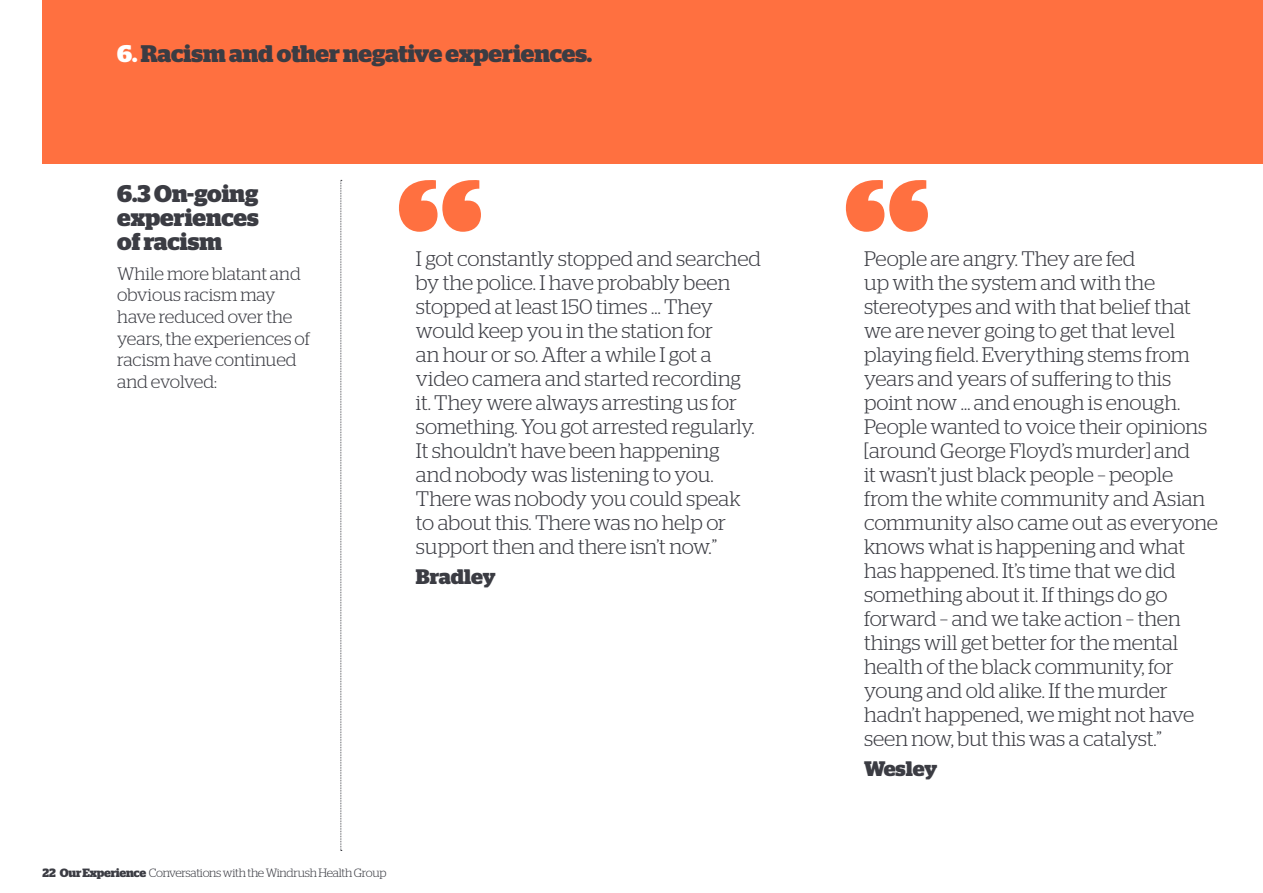
<style>
.page{position:relative;width:1263px;height:893px;background:#fff}
.page>*{position:absolute;margin:0;border:0;box-sizing:border-box;transform-origin:0 0}
.Running_Head{font:700 24px "Stag";letter-spacing:-.005em;color:#3b3c43}
.Subhead_16pt{font:700 24px/24px "Stag";color:#3b3c43;text-align:justify}
.Quotation{font:300 21px/24px "Stag";letter-spacing:-.005em;color:#3b3c43}
.Group_member_name{font:700 21px "Stag";letter-spacing:-.01em;color:#3b3c43}
.Stag_Light_12pt{font:300 18px/21.6px "Stag";letter-spacing:-.005em;color:#3b3c43}
.t1{font:300 12px "Stag";letter-spacing:-.02em;color:#3b3c43}
.s1{color:#fff}
.s2{font-weight:700}
</style>
<div class="page">
<div style="left:43px;top:0;width:1220px;height:163px;background:#ff7040"></div>
<svg style="left:399px;top:180px;width:82px;height:52px"></svg>
<svg style="left:846px;top:180px;width:82px;height:52px"></svg>
<svg style="left:340px;top:180px;width:2px;height:671px"></svg>
<p class="Running_Head" style="left:117px;top:39px;width:476px"><span class="s1">6.</span> Racism and other negative experiences.</p>
<p class="Subhead_16pt" style="left:117px;top:181px;width:143px">6.3 On-going experiences of racism</p>
<p class="Stag_Light_12pt" style="left:117px;top:262px;width:195px">While more blatant and obvious racism may have reduced over the years, the experiences of racism have continued and evolved:</p>
<p class="Quotation" style="left:416px;top:246px;width:347px">I got constantly stopped and searched by the police. I have probably been stopped at least 150 times … They would keep you in the station for<br>an hour or so. After a while I got a video camera and started recording it. They were always arresting us for something. You got arrested regularly.<br>It shouldn’t have been happening<br>and nobody was listening to you.<br>There was nobody you could speak to about this. There was no help or support then and there isn’t now.”</p>
<p class="Group_member_name" style="left:416px;top:564px;width:81px">Bradley</p>
<p class="t1" style="left:43px;top:865px;width:345px"><span class="s2">22 Our Experience</span> Conversations with the Windrush Health Group</p>
<p class="Quotation" style="left:864px;top:246px;width:355px">People are angry. They are fed<br>up with the system and with the stereotypes and with that belief that we are never going to get that level playing field. Everything stems from years and years of suffering to this point now … and enough is enough.<br>People wanted to voice their opinions [around George Floyd’s murder] and<br>it wasn’t just black people – people from the white community and Asian community also came out as everyone knows what is happening and what has happened. It’s time that we did something about it. If things do go forward – and we take action – then things will get better for the mental health of the black community, for young and old alike. If the murder hadn’t happened, we might not have seen now, but this was a catalyst.”</p>
<p class="Group_member_name" style="left:864px;top:756px;width:75px">Wesley</p>
</div>
